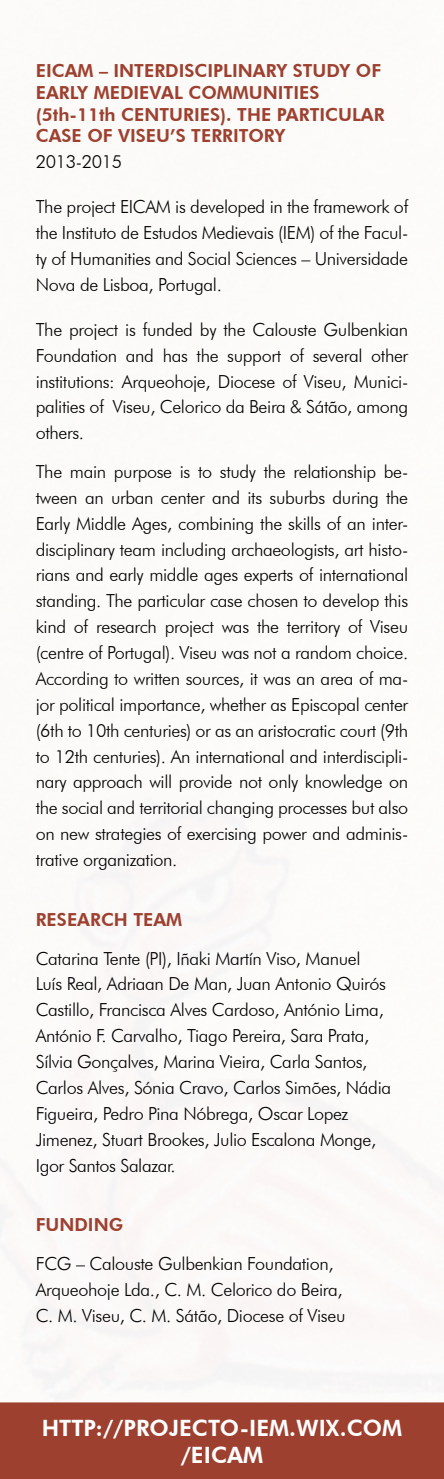
<style>
.page{position:relative;width:444px;height:1479px;background:#fff}
.page>*{position:absolute;margin:0;border:0;box-sizing:border-box;transform-origin:0 0}
.t1{font:800 22.5px/27px "Futura BT";color:#fff}
.t2{font:300 18px/25.9px "Futura BT";letter-spacing:-.02em;color:#000;text-align:justify}
.t3{font:800 18px/21.6px "Futura BT";color:#9d402f}
</style>
<div class="page">
<div style="left:0;top:1402px;width:444px;height:77px;background:#9d402f"></div>
<p class="t3" style="left:36px;top:60px;width:350px">EICAM – INTERDISCI PLI NARY STUDY OF<br>EARLY MEDIEVAL COMMUNITIES (5TH-11TH CE NTURIES). THE PARTIC ULAR<br>CASE OF VISEU’S TERRITORY</p>
<p class="t2" style="left:36px;top:149px;width:88px">2013-2015</p>
<p class="t2" style="left:36px;top:194px;width:374px">The project EICAM is developed in the framework of the Instituto de Estudos Medievais (IEM) of the Facul&shy;ty of Humanities and Social Sciences – Universidade Nova de Lisboa, Portugal.</p>
<p class="t2" style="left:36px;top:316px;width:374px">The project is funded by the Calouste Gulbenkian Foundation and has the support of several other institutions: Arqueohoje, Diocese of Viseu, Munici&shy;palities of Viseu, Celorico da Beira &amp; Sátão, among others.</p>
<p class="t2" style="left:36px;top:458px;width:374px">The main purpose is to study the relationship be&shy;tween an urban center and its suburbs during the Early Middle Ages, combining the skills of an inter&shy;disciplinary team including archaeologists, art histo&shy;rians and early middle ages experts of international standing. The particular case chosen to develop this kind of research project was the territory of Viseu (centre of Portugal). Viseu was not a random choice.<br>According to written sources, it was an area of ma&shy;jor political importance, whether as Episcopal center (6th to 10th centuries) or as an aristocratic court (9th to 12th centuries). An international and interdiscipli&shy;nary approach will provide not only knowledge on the social and territorial changing processes but also on new strategies of exercising power and adminis&shy;trative organization.</p>
<p class="t3" style="left:36px;top:908px;width:121px">RESEARCH TEAM</p>
<p class="t2" style="left:36px;top:945px;width:357px;text-align:left">Catarina Tente (PI), Iñaki Martín Viso, Manuel Luís Real, Adriaan De Man, Juan Antonio Quirós Castillo, Francisca Alves Cardoso, António Lima, António F. Carvalho, Tiago Pereira, Sara Prata, Sílvia Gonçalves, Marina Vieira, Carla Santos, Carlos Alves, Sónia Cravo, Carlos Simões, Nádia Figueira, Pedro Pina Nóbrega, Oscar Lopez Jimenez, Stuart Brookes, Julio Escalona Monge, Igor Santos Salazar.</p>
<p class="t3" style="left:36px;top:1214px;width:89px">FUNDING</p>
<p class="t2" style="left:36px;top:1250px;width:311px;text-align:left">FCG – Calouste Gulbenkian Foundation,<br>Arqueohoje Lda., C. M. Celorico do Beira,<br>C. M. Viseu, C. M. Sátão, Diocese of Viseu</p>
<p class="t1" style="left:181px;top:1414px;width:222px;text-indent:-139px">HTTP://PROJECTO-IEM.WIX.COM /EICAM</p>
</div>
